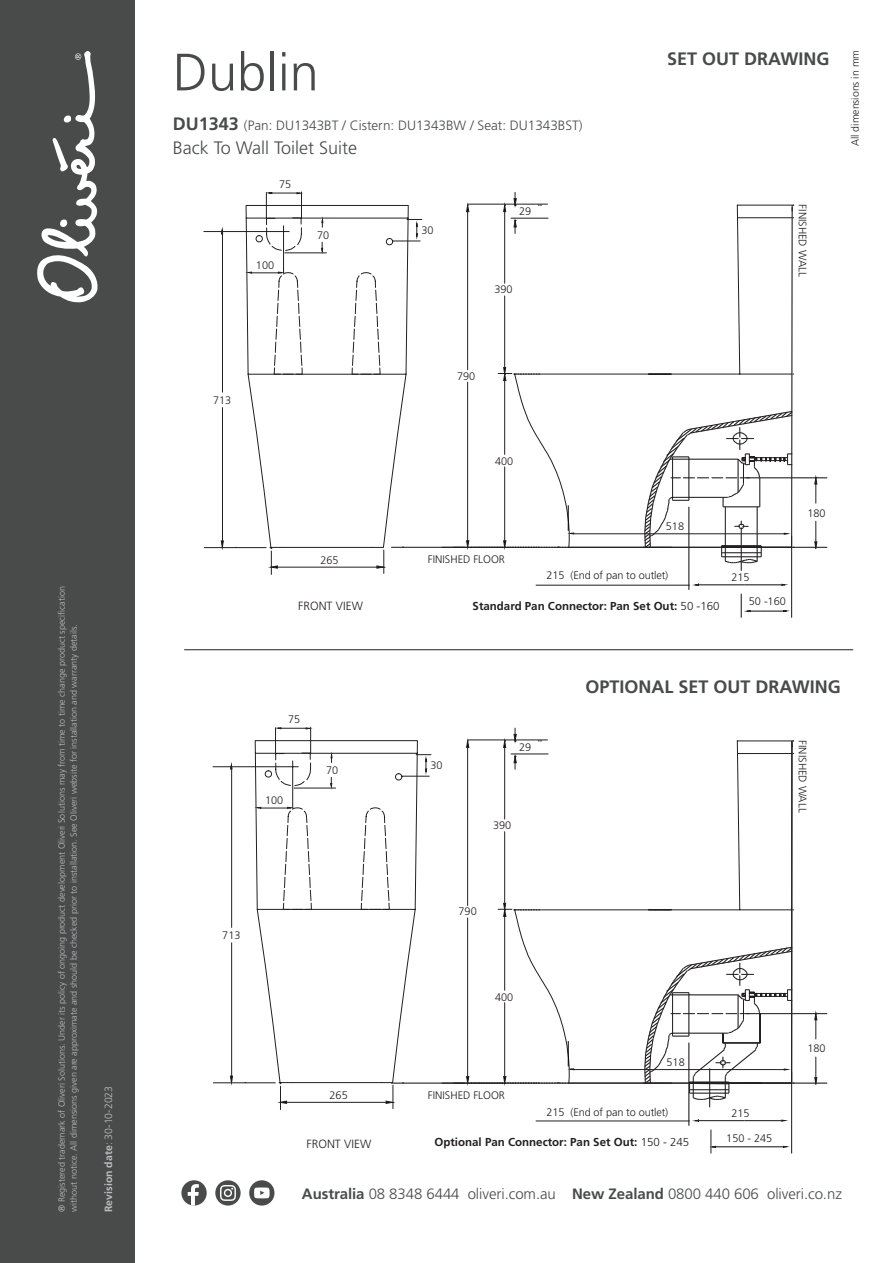
<style>
.page{position:relative;width:893px;height:1263px;background:#fff}
.page>*{position:absolute;margin:0;border:0;box-sizing:border-box;transform-origin:0 0}
.t1{font:300 52.5px "Frutiger LT Std";color:#494a4a}
.t2{font:700 18px "Frutiger LT Std";color:#494a4a}
.t3{font:300 18px "Frutiger LT Std";color:#494a4a}
.t4{font:300 15px "Frutiger LT Std";letter-spacing:-.005em;color:#494a4a}
.t5{font:300 13.5px "Frutiger LT Std";color:#494a4a}
.t6{font:300 11.85px "Frutiger LT Std";color:#231f20}
.t7{font:700 11.55px "Frutiger LT Std";color:#231f20}
.t8{font:300 10.95px/23.5px "Frutiger LT Std";color:#231f20}
.t9{font:700 10.5px "Frutiger LT Std";color:#bcbdc0}
.t10{font:300 10.5px "Frutiger LT Std";color:#231f20}
.t11{font:300 9px/12px "Frutiger LT Std";color:#bcbdc0}
.s1{font-weight:300}
.s2{font-weight:700;font-size:18px}
.s3{font-weight:700}
</style>
<div class="page">
<div style="left:0;top:0;width:135px;height:1263px;background:#494a4a"></div>
<svg style="left:37px;top:51px;width:61px;height:252px"></svg>
<div style="left:215px;top:1180px;width:26px;height:25px;background:#494a4a;border-radius:50%"></div>
<svg style="left:220px;top:1185px;width:16px;height:16px"></svg>
<div style="left:181px;top:1180px;width:26px;height:25px;background:#494a4a;border-radius:50%"></div>
<svg style="left:188px;top:1184px;width:11px;height:21px"></svg>
<div style="left:249px;top:1180px;width:25px;height:25px;background:#494a4a;border-radius:50%"></div>
<svg style="left:254px;top:1187px;width:16px;height:11px"></svg>
<hr style="left:184px;top:649px;width:669px;height:1px;background:#231f20">
<hr style="left:689px;top:507px;width:1px;height:83px;background:#221f21">
<hr style="left:791px;top:536px;width:1px;height:81px;background:#221f21">
<hr style="left:741px;top:532px;width:1px;height:39px;background:#221f21">
<hr style="left:698px;top:585px;width:46px;height:1px;background:#221f21">
<hr style="left:744px;top:585px;width:38px;height:1px;background:#221f21">
<hr style="left:746px;top:547px;width:81px;height:1px;background:#221f21">
<hr style="left:746px;top:478px;width:81px;height:1px;background:#221f21">
<svg style="left:514px;top:192px;width:3px;height:12px"></svg>
<svg style="left:409px;top:205px;width:159px;height:343px"></svg>
<svg style="left:503px;top:203px;width:3px;height:9px"></svg>
<svg style="left:568px;top:205px;width:226px;height:358px"></svg>
<hr style="left:536px;top:585px;width:154px;height:1px;background:#221f21">
<hr style="left:468px;top:204px;width:79px;height:1px;background:#231f20">
<hr style="left:511px;top:218px;width:37px;height:1px;background:#231f20">
<svg style="left:498px;top:367px;width:14px;height:14px"></svg>
<svg style="left:741px;top:594px;width:48px;height:23px"></svg>
<svg style="left:814px;top:521px;width:3px;height:28px"></svg>
<svg style="left:814px;top:475px;width:3px;height:28px"></svg>
<hr style="left:204px;top:547px;width:62px;height:1px;background:#221f21">
<svg style="left:235px;top:205px;width:174px;height:363px"></svg>
<svg style="left:248px;top:192px;width:158px;height:356px"></svg>
<svg style="left:297px;top:192px;width:6px;height:2px"></svg>
<svg style="left:266px;top:192px;width:6px;height:2px"></svg>
<hr style="left:204px;top:231px;width:85px;height:1px;background:#231f20">
<hr style="left:283px;top:226px;width:1px;height:47px;background:#231f20">
<hr style="left:222px;top:408px;width:1px;height:138px;background:#231f20">
<hr style="left:222px;top:231px;width:1px;height:161px;background:#231f20">
<svg style="left:221px;top:540px;width:3px;height:10px"></svg>
<svg style="left:269px;top:551px;width:9px;height:23px"></svg>
<svg style="left:376px;top:550px;width:10px;height:23px"></svg>
<svg style="left:256px;top:217px;width:166px;height:37px"></svg>
<svg style="left:246px;top:272px;width:38px;height:2px"></svg>
<hr style="left:213px;top:1082px;width:63px;height:1px;background:#221f21">
<svg style="left:244px;top:740px;width:152px;height:363px"></svg>
<svg style="left:257px;top:727px;width:145px;height:356px"></svg>
<svg style="left:306px;top:727px;width:6px;height:2px"></svg>
<svg style="left:275px;top:727px;width:6px;height:2px"></svg>
<hr style="left:213px;top:766px;width:85px;height:1px;background:#231f20">
<hr style="left:292px;top:761px;width:1px;height:47px;background:#231f20">
<hr style="left:231px;top:943px;width:1px;height:138px;background:#231f20">
<hr style="left:231px;top:766px;width:1px;height:161px;background:#231f20">
<svg style="left:230px;top:1076px;width:3px;height:9px"></svg>
<svg style="left:278px;top:1086px;width:9px;height:23px"></svg>
<svg style="left:386px;top:1085px;width:9px;height:23px"></svg>
<svg style="left:265px;top:752px;width:137px;height:37px"></svg>
<svg style="left:255px;top:807px;width:38px;height:2px"></svg>
<hr style="left:709px;top:1068px;width:1px;height:39px;background:#221f21">
<hr style="left:454px;top:1083px;width:338px;height:1px;background:#221f21">
<hr style="left:391px;top:1083px;width:115px;height:1px;background:#221f21">
<hr style="left:689px;top:1043px;width:1px;height:83px;background:#221f21">
<hr style="left:791px;top:1072px;width:1px;height:81px;background:#221f21">
<hr style="left:715px;top:1146px;width:52px;height:1px;background:#221f21">
<hr style="left:698px;top:1120px;width:46px;height:1px;background:#221f21">
<hr style="left:744px;top:1120px;width:38px;height:1px;background:#221f21">
<hr style="left:746px;top:1083px;width:81px;height:1px;background:#221f21">
<hr style="left:746px;top:1013px;width:81px;height:1px;background:#221f21">
<svg style="left:442px;top:1083px;width:97px;height:2px"></svg>
<svg style="left:514px;top:728px;width:3px;height:12px"></svg>
<svg style="left:402px;top:740px;width:391px;height:343px"></svg>
<svg style="left:503px;top:738px;width:3px;height:10px"></svg>
<svg style="left:568px;top:741px;width:226px;height:359px"></svg>
<hr style="left:536px;top:1121px;width:154px;height:1px;background:#221f21">
<hr style="left:511px;top:754px;width:37px;height:1px;background:#231f20">
<hr style="left:468px;top:740px;width:79px;height:1px;background:#231f20">
<svg style="left:498px;top:903px;width:14px;height:14px"></svg>
<svg style="left:767px;top:1146px;width:22px;height:2px"></svg>
<svg style="left:693px;top:1119px;width:6px;height:3px"></svg>
<svg style="left:710px;top:1129px;width:6px;height:24px"></svg>
<svg style="left:814px;top:1057px;width:3px;height:27px"></svg>
<svg style="left:814px;top:1011px;width:3px;height:28px"></svg>
<p class="t11" style="left:56px;top:1212px;width:627px;rotate:-90deg">® Registered trademark of Oliveri Solutions. Under its policy of ongoing product development Oliveri Solutions may from time to time change product specification without notice. All dimensions given are approximate and should be checked prior to installation. See Oliveri website for installation and warranty details.</p>
<p class="t9" style="left:102px;top:1212px;width:128px;rotate:-90deg">Revision date<span class="s1">: 30-10-2023</span></p>
<h1 class="t1" style="left:173px;top:43px;width:147px">Dublin</h1>
<h2 class="t2" style="left:667px;top:48px;width:164px">SET OUT DRAWING</h2>
<h3 class="t5" style="left:173px;top:117px;width:411px"><span class="s2">DU1343</span> (Pan: DU1343BT / Cistern: DU1343BW / Seat: DU1343BST)</h3>
<h2 class="t3" style="left:173px;top:137px;width:186px">Back To Wall Toilet Suite</h2>
<p class="t8" style="left:279px;top:173px;width:14px">75</p>
<p class="t8" style="left:256px;top:253px;width:20px">100</p>
<p class="t8" style="left:317px;top:223px;width:14px">70</p>
<p class="t8" style="left:421px;top:218px;width:14px">30</p>
<p class="t8" style="left:519px;top:199px;width:14px">29</p>
<p class="t8" style="left:494px;top:277px;width:20px">390</p>
<p class="t8" style="left:814px;top:204px;width:74px;rotate:90deg">FINISHED WALL</p>
<p class="t10" style="left:849px;top:146px;width:98px;rotate:-90deg">All dimensions in mm</p>
<p class="t8" style="left:213px;top:388px;width:20px">713</p>
<p class="t8" style="left:320px;top:549px;width:20px">265</p>
<h3 class="t6" style="left:298px;top:599px;width:66px">FRONT VIEW</h3>
<p class="t8" style="left:288px;top:708px;width:14px">75</p>
<p class="t8" style="left:265px;top:789px;width:20px">100</p>
<p class="t8" style="left:326px;top:758px;width:14px">70</p>
<p class="t8" style="left:457px;top:364px;width:20px">790</p>
<p class="t8" style="left:495px;top:450px;width:20px">400</p>
<p class="t8" style="left:428px;top:548px;width:78px">FINISHED FLOOR</p>
<p class="t8" style="left:666px;top:515px;width:20px">518</p>
<p class="t8" style="left:547px;top:564px;width:123px">215 (End of pan to outlet)</p>
<p class="t7" style="left:473px;top:599px;width:249px">Standard Pan Connector: Pan Set Out: <span class="s1">50 -160</span></p>
<p class="t8" style="left:749px;top:566px;width:38px;text-indent:-17px">215<br>50 -160</p>
<p class="t8" style="left:807px;top:501px;width:20px">180</p>
<p class="t8" style="left:430px;top:753px;width:14px">30</p>
<p class="t8" style="left:519px;top:735px;width:14px">29</p>
<p class="t8" style="left:493px;top:813px;width:20px">390</p>
<h2 class="t2" style="left:585px;top:676px;width:257px">OPTIONAL SET OUT DRAWING</h2>
<p class="t8" style="left:814px;top:740px;width:74px;rotate:90deg">FINISHED WALL</p>
<p class="t8" style="left:222px;top:924px;width:20px">713</p>
<p class="t8" style="left:330px;top:1084px;width:20px">265</p>
<h3 class="t6" style="left:307px;top:1137px;width:66px">FRONT VIEW</h3>
<p class="t8" style="left:459px;top:900px;width:20px">790</p>
<p class="t8" style="left:495px;top:985px;width:20px">400</p>
<p class="t8" style="left:428px;top:1084px;width:78px">FINISHED FLOOR</p>
<p class="t8" style="left:666px;top:1050px;width:20px">518</p>
<p class="t8" style="left:547px;top:1100px;width:123px">215 (End of pan to outlet)</p>
<p class="t8" style="left:731px;top:1102px;width:20px">215</p>
<p class="t8" style="left:726px;top:1127px;width:48px">150 - 245</p>
<p class="t7" style="left:434px;top:1135px;width:256px">Optional Pan Connector: Pan Set Out: <span class="s1">150 - 245</span></p>
<p class="t8" style="left:807px;top:1037px;width:20px">180</p>
<h3 class="t4" style="left:302px;top:1185px;width:542px"><span class="s3">Australia</span> 08 8348 6444 oliveri.com.au <span class="s3">New Zealand</span> 0800 440 606 oliveri.co.nz</h3>
</div>
